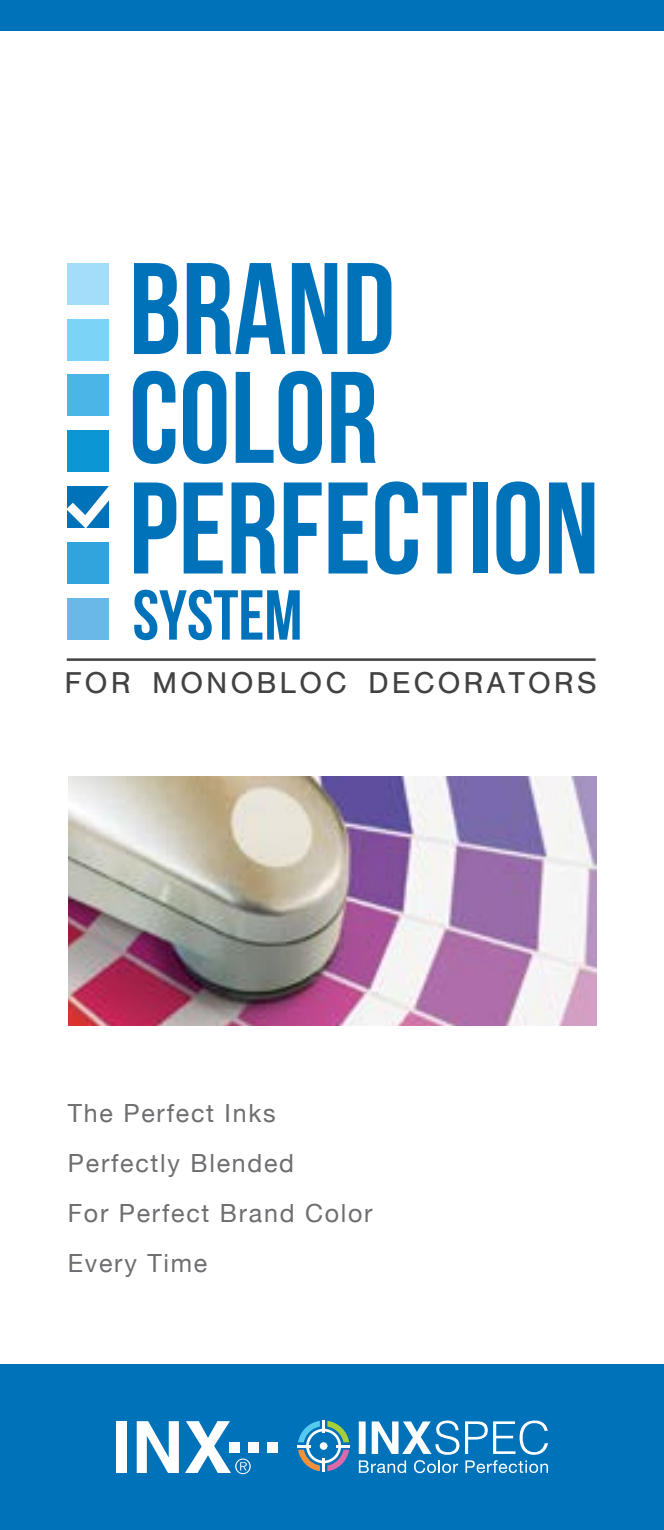
<style>
.page{position:relative;width:664px;height:1530px;background:#fff}
.page>*{position:absolute;margin:0;border:0;box-sizing:border-box;transform-origin:0 0}
.t1{font:700 130px/108.8px "Bebas Neue";color:#0072ba}
.t2{font:70.5px "Bebas Neue";color:#0072ba}
.t3{font:31.25px "Nimbus San";letter-spacing:.09em;color:#414042}
.t4{font:25px/50px "Helvetica Neue";letter-spacing:.07em;color:#6d6e71}
</style>
<div class="page">
<hr style="left:67px;top:658px;width:528px;height:3px;background:#414042">
<div style="left:67px;top:263px;width:42px;height:42px;background:#a2def9"></div>
<div style="left:67px;top:319px;width:42px;height:42px;background:#7bd3f7"></div>
<div style="left:67px;top:374px;width:42px;height:42px;background:#4cb5e7"></div>
<div style="left:67px;top:430px;width:42px;height:42px;background:#0d96d4"></div>
<div style="left:67px;top:542px;width:42px;height:42px;background:#31a4dd"></div>
<div style="left:67px;top:598px;width:42px;height:42px;background:#6ab8e7"></div>
<svg style="left:67px;top:486px;width:42px;height:42px"></svg>
<div style="left:0;top:0;width:664px;height:30px;background:#0072ba"></div>
<img style="left:69px;top:777px;width:527px;height:249px">
<div style="left:0;top:1365px;width:664px;height:165px;background:#0072ba"></div>
<svg style="left:359px;top:1421px;width:100px;height:52px"></svg>
<svg style="left:465px;top:1421px;width:83px;height:52px"></svg>
<hr style="left:322px;top:1458px;width:3px;height:14px;background:#fff">
<svg style="left:298px;top:1421px;width:51px;height:50px"></svg>
<div style="left:116px;top:1421px;width:11px;height:52px;background:#fff"></div>
<svg style="left:137px;top:1421px;width:42px;height:52px"></svg>
<svg style="left:185px;top:1421px;width:66px;height:53px"></svg>
<div style="left:229px;top:1442px;width:11px;height:11px;background:#fff"></div>
<div style="left:248px;top:1442px;width:11px;height:11px;background:#fff"></div>
<div style="left:267px;top:1442px;width:11px;height:11px;background:#fff"></div>
<h1 class="t1" style="left:129px;top:253px;width:268px">BRAND<br>COLOR</h1>
<h1 class="t1" style="left:129px;top:473px;width:472px">PERFECTION</h1>
<h2 class="t2" style="left:133px;top:577px;width:171px">SYSTEM</h2>
<p class="t3" style="left:65px;top:666px;width:534px">FOR MONOBLOC DECORATORS</p>
<p class="t4" style="left:68px;top:1088px;width:306px">The Perfect Inks<br>Perfectly Blended<br>For Perfect Brand Color<br>Every Time</p>
</div>
